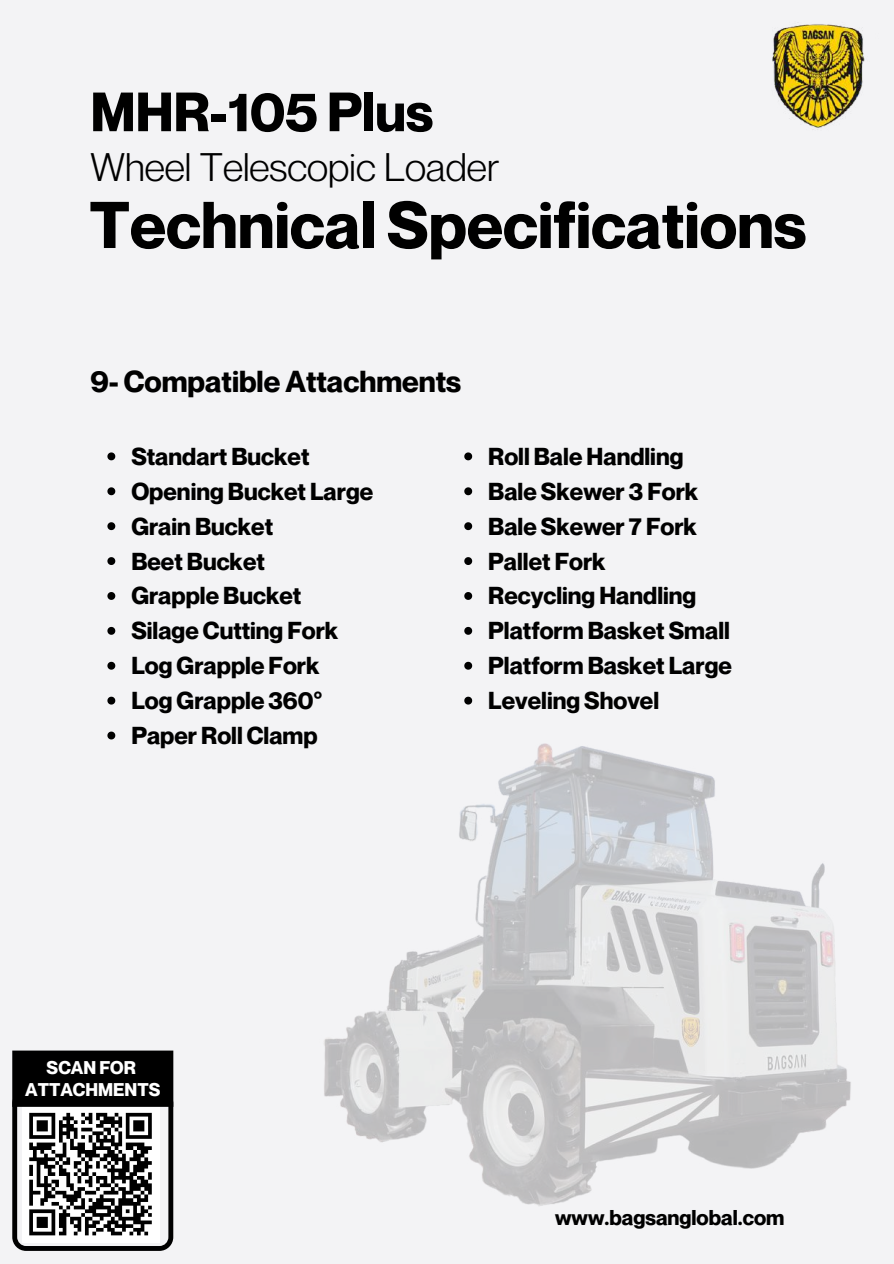
<style>
.page{position:relative;width:894px;height:1264px;background:#fff}
.page>*{position:absolute;margin:0;border:0;box-sizing:border-box;transform-origin:0 0}
.t1{font:700 64.5px "Neue Montreal";color:#000}
.t2{font:700 54px "Neue Montreal";color:#000}
.t3{font:39px "Neue Montreal";color:#000}
.t4{font:700 29.7px "Neue Montreal";color:#000}
.t5{font:700 24px/34.8px "Neue Montreal";color:#000}
.t6{font:700 21px "Neue Montreal";color:#000}
.t7{font:700 18px/21.5px "Neue Montreal";color:#fff;text-align:center}
</style>
<div class="page">
<div style="left:0;top:0;width:893px;height:1263px;background:#f3f3f5"></div>
<img style="left:772px;top:24px;width:93px;height:106px">
<img style="left:324px;top:743px;width:527px;height:463px">
<svg style="left:107px;top:452px;width:8px;height:8px"></svg>
<svg style="left:107px;top:487px;width:8px;height:8px"></svg>
<svg style="left:107px;top:522px;width:8px;height:8px"></svg>
<svg style="left:107px;top:557px;width:8px;height:8px"></svg>
<svg style="left:107px;top:592px;width:8px;height:8px"></svg>
<svg style="left:107px;top:627px;width:8px;height:7px"></svg>
<svg style="left:107px;top:661px;width:8px;height:8px"></svg>
<svg style="left:107px;top:696px;width:8px;height:8px"></svg>
<svg style="left:107px;top:731px;width:8px;height:8px"></svg>
<svg style="left:464px;top:452px;width:8px;height:8px"></svg>
<svg style="left:464px;top:487px;width:8px;height:8px"></svg>
<svg style="left:464px;top:522px;width:8px;height:8px"></svg>
<svg style="left:464px;top:557px;width:8px;height:8px"></svg>
<svg style="left:464px;top:592px;width:8px;height:8px"></svg>
<svg style="left:464px;top:627px;width:8px;height:7px"></svg>
<svg style="left:464px;top:661px;width:8px;height:8px"></svg>
<svg style="left:464px;top:696px;width:8px;height:8px"></svg>
<svg style="left:12px;top:1106px;width:161px;height:144px"></svg>
<div style="left:12px;top:1050px;width:161px;height:56px;background:#000"></div>
<h2 class="t2" style="left:90px;top:79px;width:344px">MHR-105 Plus</h2>
<h3 class="t3" style="left:90px;top:143px;width:410px">Wheel Telescopic Loader</h3>
<h1 class="t1" style="left:89px;top:185px;width:718px">Technical Specifications</h1>
<p class="t4" style="left:90px;top:363px;width:372px">9- Compatible Attachments</p>
<p class="t5" style="left:131px;top:438px;width:243px">Standart Bucket<br>Opening Bucket Large<br>Grain Bucket<br>Beet Bucket<br>Grapple Bucket<br>Silage Cutting Fork<br>Log Grapple Fork<br>Log Grapple 360°<br>Paper Roll Clamp</p>
<p class="t5" style="left:488px;top:438px;width:245px">Roll Bale Handling<br>Bale Skewer 3 Fork<br>Bale Skewer 7 Fork<br>Pallet Fork<br>Recycling Handling<br>Platform Basket Small<br>Platform Basket Large<br>Leveling Shovel</p>
<p class="t7" style="left:25px;top:1056px;width:137px">SCAN FOR<br>ATTACHMENTS</p>
<p class="t6" style="left:555px;top:1204px;width:231px">www.bagsanglobal.com</p>
</div>
